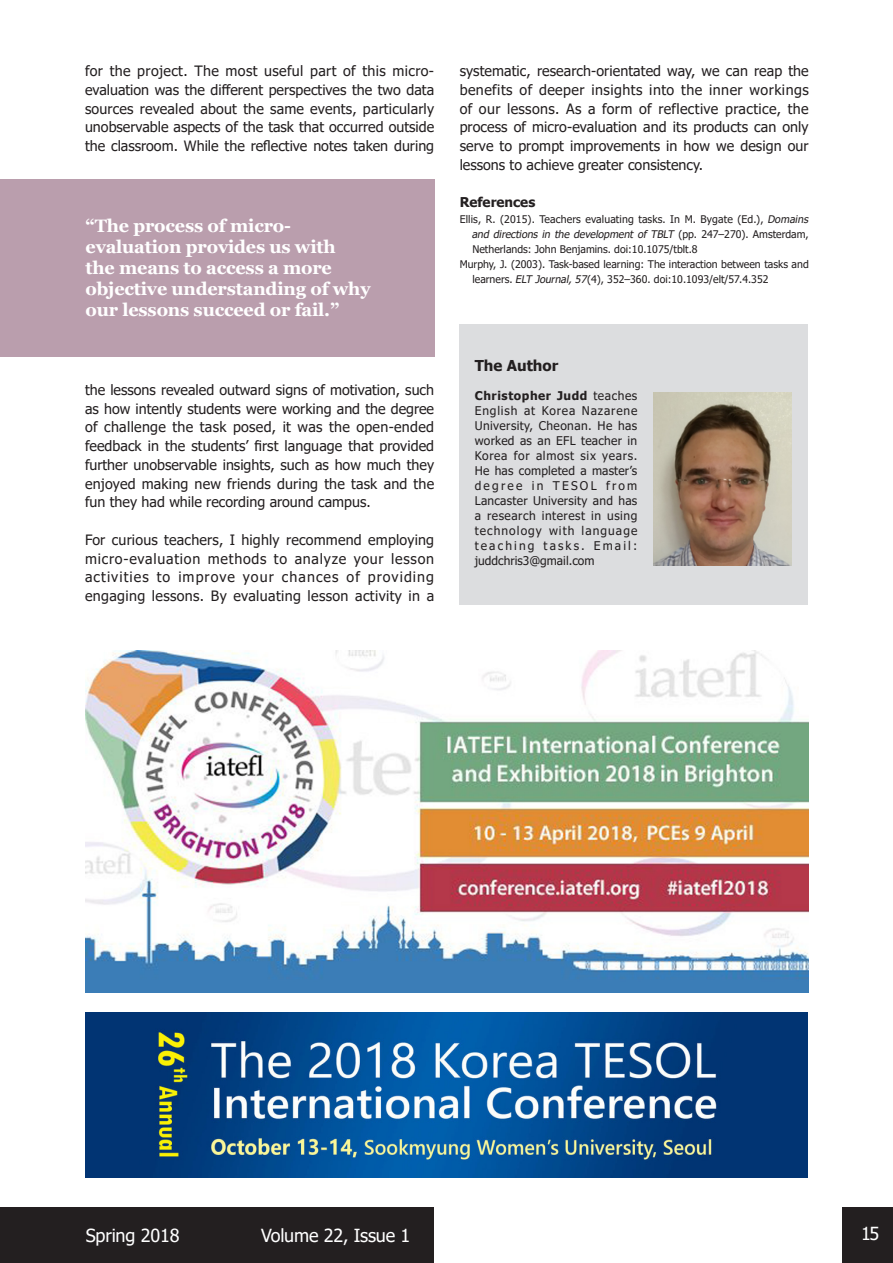
<style>
.page{position:relative;width:893px;height:1263px;background:#fff}
.page>*{position:absolute;margin:0;border:0;box-sizing:border-box;transform-origin:0 0}
.t1{font:700 18px/21px "Georgia";letter-spacing:-.01em;color:#fff}
.t2{font:18px "Tahoma";letter-spacing:-.01em;color:#fff}
.t3{font:700 15px "Tahoma";color:#231f20}
.t4{font:14.25px/18.8px "Tahoma";color:#231f20;text-align:justify}
.t5{font:700 13.5px "Tahoma";color:#231f20}
.t6{font:12px/15px "Tahoma";letter-spacing:.09em;color:#231f20;text-align:justify}
.t7{font:10.5px/15px "Tahoma";color:#231f20}
.s1{font-style:italic}
.s2{font-weight:700}
</style>
<div class="page">
<div style="left:842px;top:1208px;width:51px;height:55px;background:#231f20"></div>
<div style="left:0;top:1208px;width:434px;height:55px;background:#231f20"></div>
<hr style="left:0;top:446px;width:1px;height:182px;background:#ac8696">
<div style="left:459px;top:324px;width:349px;height:281px;background:#dcdddf"></div>
<img style="left:653px;top:393px;width:138px;height:173px">
<div style="left:1px;top:180px;width:434px;height:177px;background:#ba9ead"></div>
<img style="left:85px;top:650px;width:723px;height:343px">
<img style="left:85px;top:1013px;width:723px;height:165px">
<p class="t4" style="left:85px;top:62px;width:351px">for the project. The most useful part of this micro&shy;evaluation was the different perspectives the two data sources revealed about the same events, particularly unobservable aspects of the task that occurred outside the classroom. While the reflective notes taken during</p>
<p class="t1" style="left:86px;top:216px;width:286px">“The process of micro&shy;evaluation provides us with<br>the means to access a more objective understanding of why our lessons succeed or fail.”</p>
<p class="t4" style="left:85px;top:381px;width:351px">the lessons revealed outward signs of motivation, such as how intently students were working and the degree of challenge the task posed, it was the open-ended feedback in the students’ first language that provided further unobservable insights, such as how much they enjoyed making new friends during the task and the fun they had while recording around campus.</p>
<p class="t4" style="left:85px;top:531px;width:351px">For curious teachers, I highly recommend employing micro-evaluation methods to analyze your lesson activities to improve your chances of providing engaging lessons. By evaluating lesson activity in a</p>
<p class="t4" style="left:460px;top:62px;width:351px">systematic, research-orientated way, we can reap the benefits of deeper insights into the inner workings of our lessons. As a form of reflective practice, the process of micro-evaluation and its products can only serve to prompt improvements in how we design our lessons to achieve greater consistency.</p>
<p class="t5" style="left:460px;top:192px;width:77px">References</p>
<p class="t7" style="left:460px;top:212px;width:353px">Ellis, R. (2015). Teachers evaluating tasks. In M. Bygate (Ed.), <span class="s1">Domains</span></p>
<p class="t7" style="left:472px;top:227px;width:339px"><span class="s1">and directions in the development of TBLT</span> ( p p . 2 4 7 – 2 7 0 ) . A m s t e r d a m ,<br>Netherlands: John Benjamins. doi:10.1075/tblt.8</p>
<p class="t7" style="left:460px;top:257px;width:351px">Murphy, J. (2003). Task-based learning: The interaction between tasks and</p>
<p class="t7" style="left:472px;top:272px;width:298px">learners. <span class="s1">ELT Journal,57</span>(4), 352–360. doi:10.1093/elt/57.4.352</p>
<p class="t3" style="left:475px;top:355px;width:85px">The Author</p>
<p class="t6" style="left:475px;top:389px;width:164px"><span class="s2">Christopher Judd</span> teaches English at Korea Nazarene University, Cheonan. He has worked as an EFL teacher in Korea for almost six years.<br>He has completed a master’s degree in TESOL from Lancaster University and has a research interest in using technology with language teaching tasks. Email: juddchris3@gmail.com</p>
<p class="t2" style="left:86px;top:1223px;width:95px">Spring 2018</p>
<p class="t2" style="left:261px;top:1223px;width:151px">Volume 22, Issue 1</p>
<p class="t2" style="left:861px;top:1221px;width:20px">15</p>
</div>
